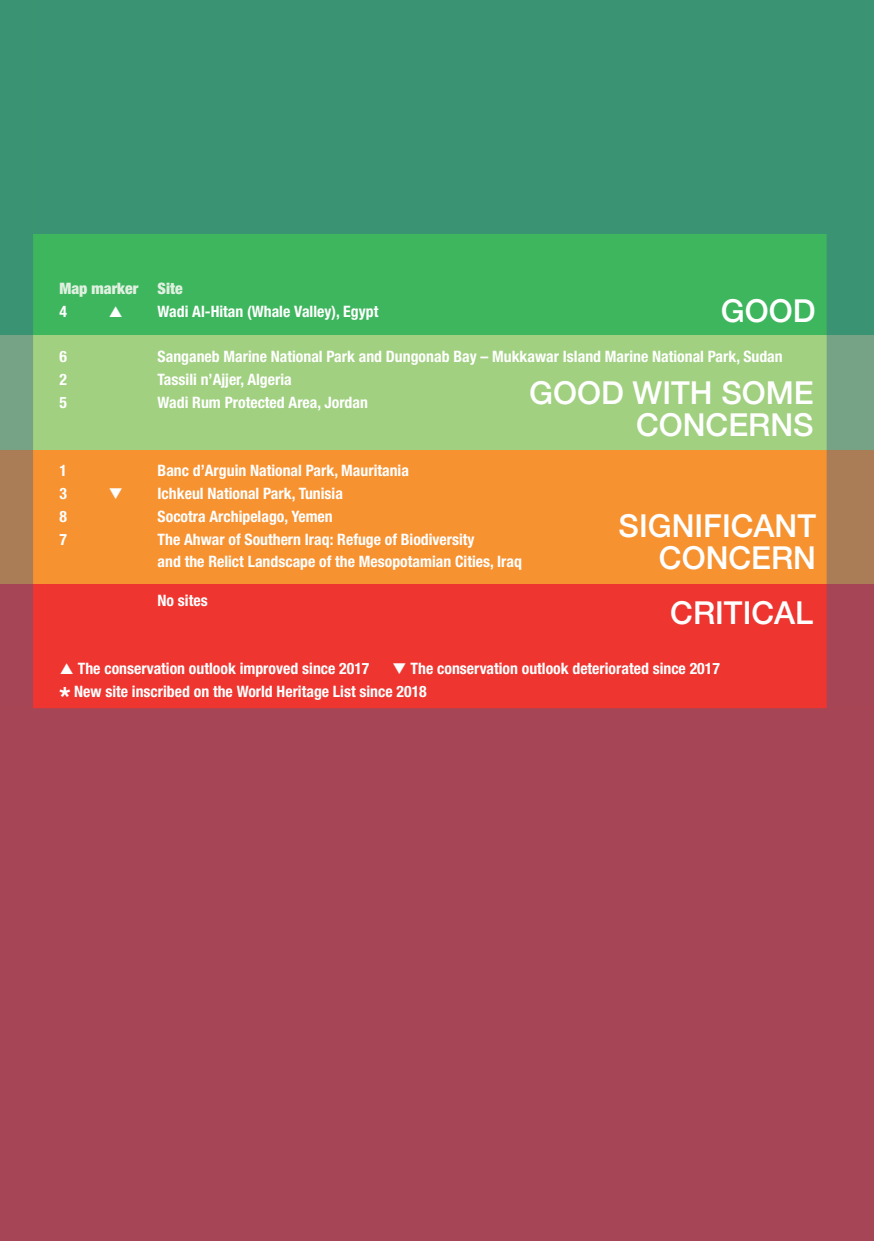
<style>
.page{position:relative;width:874px;height:1241px;background:#fff}
.page>*{position:absolute;margin:0;border:0;box-sizing:border-box;transform-origin:0 0}
.t1{font:500 31.5px/31.5px "Helvetica Neue";color:#fff;text-align:right}
.t2{font:700 condensed 15.75px/22.8px "Helvetica Neue";color:#fff}
.t3{font:900 condensed 15.75px "Helvetica Neue";color:#e0f0e0}
.s1{font-size:28px}
</style>
<div class="page">
<div style="left:0;top:517px;width:873px;height:723px;background:#ee3530"></div>
<div style="left:0;top:331px;width:873px;height:252px;background:#f79231"></div>
<div style="left:0;top:0;width:873px;height:335px;background:#3eb65e"></div>
<div style="left:0;top:335px;width:873px;height:114px;background:#a0d080"></div>
<svg style="left:0;top:0;width:33px;height:708px;background:#6b836b"></svg>
<svg style="left:826px;top:0;width:47px;height:708px;background:#6c836a"></svg>
<div style="left:0;top:708px;width:873px;height:532px;background:#a54556"></div>
<div style="left:33px;top:0;width:793px;height:234px;background:#3a9372"></div>
<p class="t3" style="left:59px;top:279px;width:125px">Map marker Site</p>
<p class="t2" style="left:59px;top:300px;width:9px">4</p>
<p class="t2" style="left:157px;top:300px;width:222px">Wadi Al-Hitan (Whale Valley), Egypt</p>
<p class="t2" style="left:59px;top:345px;width:9px">6</p>
<p class="t2" style="left:157px;top:345px;width:626px">Sanganeb Marine National Park and Dungonab Bay – Mukkawar Island Marine National Park, Sudan</p>
<p class="t2" style="left:59px;top:368px;width:9px">2</p>
<p class="t2" style="left:157px;top:368px;width:136px">Tassili n’Ajjer, Algeria</p>
<p class="t2" style="left:59px;top:391px;width:9px">5</p>
<p class="t2" style="left:157px;top:391px;width:212px">Wadi Rum Protected Area, Jordan</p>
<h1 class="t1" style="left:720px;top:292px;width:96px">GOOD</h1>
<h1 class="t1" style="left:529px;top:374px;width:286px">GOOD WITH SOME<br>CONCERNS</h1>
<p class="t2" style="left:59px;top:459px;width:9px">1</p>
<p class="t2" style="left:157px;top:459px;width:253px">Banc d’Arguin National Park, Mauritania</p>
<p class="t2" style="left:59px;top:482px;width:9px">3</p>
<p class="t2" style="left:108px;top:482px;width:236px">❑ Ichkeul National Park, Tunisia</p>
<p class="t2" style="left:59px;top:504px;width:9px">8</p>
<p class="t2" style="left:157px;top:504px;width:177px">Socotra Archipelago, Yemen</p>
<p class="t2" style="left:59px;top:527px;width:9px">7</p>
<p class="t2" style="left:157px;top:527px;width:365px">The Ahwar of Southern Iraq: Refuge of Biodiversity<br>and the Relict Landscape of the Mesopotamian Cities, Iraq</p>
<p class="t2" style="left:157px;top:588px;width:52px">No sites</p>
<h1 class="t1" style="left:618px;top:507px;width:199px">SIGNIFICANT<br>CONCERN</h1>
<h1 class="t1" style="left:670px;top:594px;width:144px">CRITICAL</h1>
<p class="t2" style="left:59px;top:657px;width:661px;text-indent:332px">❑ The conservation outlook deteriorated since 2017 <span class="s1">*</span> New site inscribed on the World Heritage List since 2018</p>
<p class="t2" style="left:78px;top:657px;width:293px">The conservation outlook improved since 2017</p>
</div>
